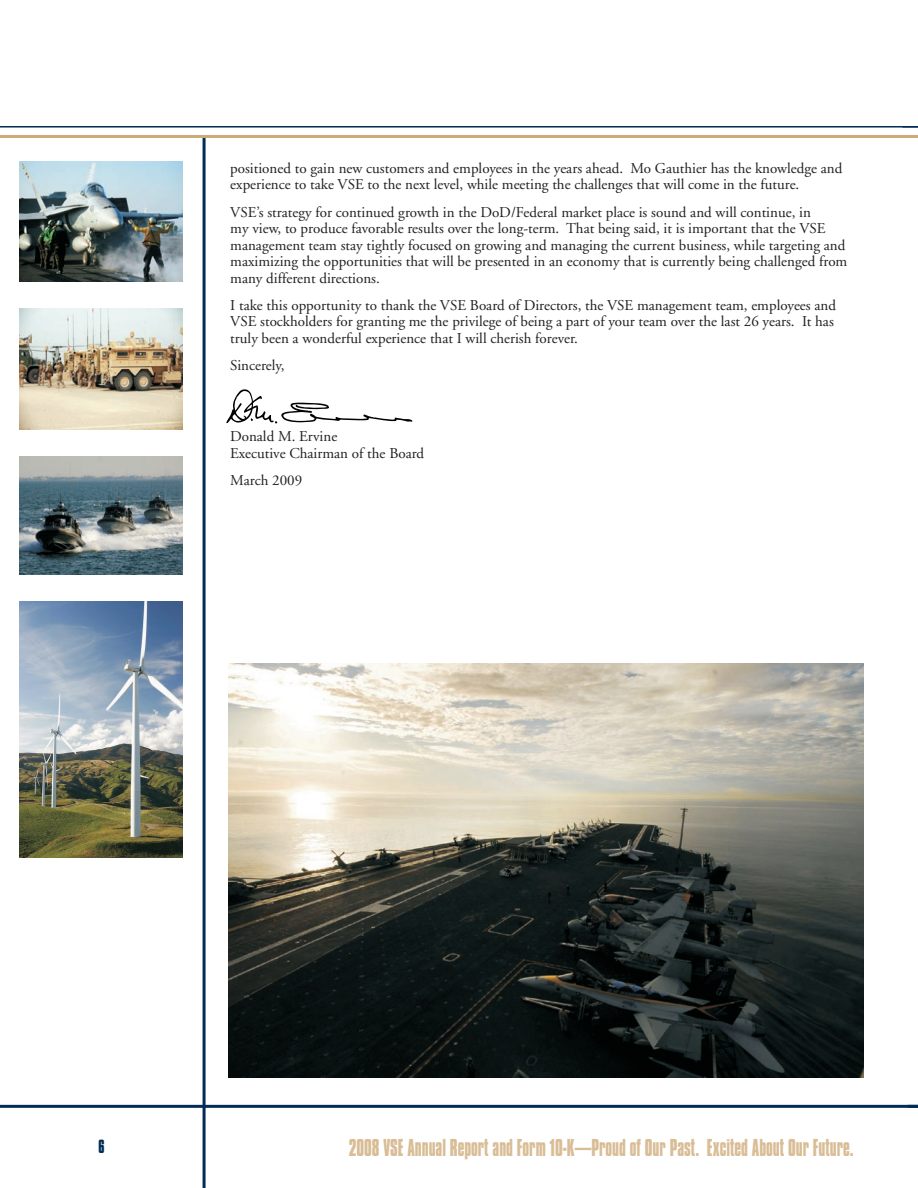
<style>
.page{position:relative;width:918px;height:1188px;background:#fff}
.page>*{position:absolute;margin:0;border:0;box-sizing:border-box;transform-origin:0 0}
.t1{font:700 21px "Compacta BT";color:#d9bd96;scale:.8 1}
.t2{font:700 16.5px "Compacta BT";color:#002c55;scale:.8 1}
.t3{font:15px/16.5px "Adobe Garamond";color:#231f20}
</style>
<div class="page">
<hr style="left:203px;top:136px;width:3px;height:1052px;background:#002c55">
<hr style="left:0;top:135px;width:918px;height:3px;background:#ceaa78">
<hr style="left:0;top:126px;width:918px;height:2px;background:#002c55">
<svg style="left:903px;top:127px;width:15px;height:1px"></svg>
<hr style="left:0;top:1105px;width:918px;height:3px;background:#002c55">
<img style="left:19px;top:456px;width:163px;height:119px">
<img style="left:20px;top:161px;width:162px;height:120px">
<img style="left:229px;top:663px;width:634px;height:414px">
<img style="left:20px;top:601px;width:162px;height:257px">
<svg style="left:226px;top:389px;width:186px;height:35px"></svg>
<img style="left:20px;top:308px;width:163px;height:121px">
<p class="t3" style="left:230px;top:160px;width:614px">positioned to gain new customers and employees in the years ahead. Mo Gauthier has the knowledge and experience to take VSE to the next level, while meeting the challenges that will come in the future.</p>
<p class="t3" style="left:230px;top:204px;width:619px">VSE’s strategy for continued growth in the DoD/Federal market place is sound and will continue, in<br>my view, to produce favorable results over the long-term. That being said, it is important that the VSE management team stay tightly focused on growing and managing the current business, while targeting and maximizing the opportunities that will be presented in an economy that is currently being challenged from many different directions.</p>
<p class="t3" style="left:230px;top:297px;width:607px">I take this opportunity to thank the VSE Board of Directors, the VSE management team, employees and<br>VSE stockholders for granting me the privilege of being a part of your team over the last 26 years. It has truly been a wonderful experience that I will cherish forever.</p>
<p class="t3" style="left:230px;top:358px;width:56px">Sincerely,</p>
<p class="t3" style="left:230px;top:429px;width:195px">Donald M. Ervine<br>Executive Chairman of the Board</p>
<p class="t3" style="left:230px;top:473px;width:73px">March 2009</p>
<p class="t2" style="left:99px;top:1136px;width:9px">6</p>
<h1 class="t1" style="left:349px;top:1135px;width:633px">2008 VSE Annual Report and Form 10-K—Proud of Our Past. Excited About Our Future.</h1>
</div>
